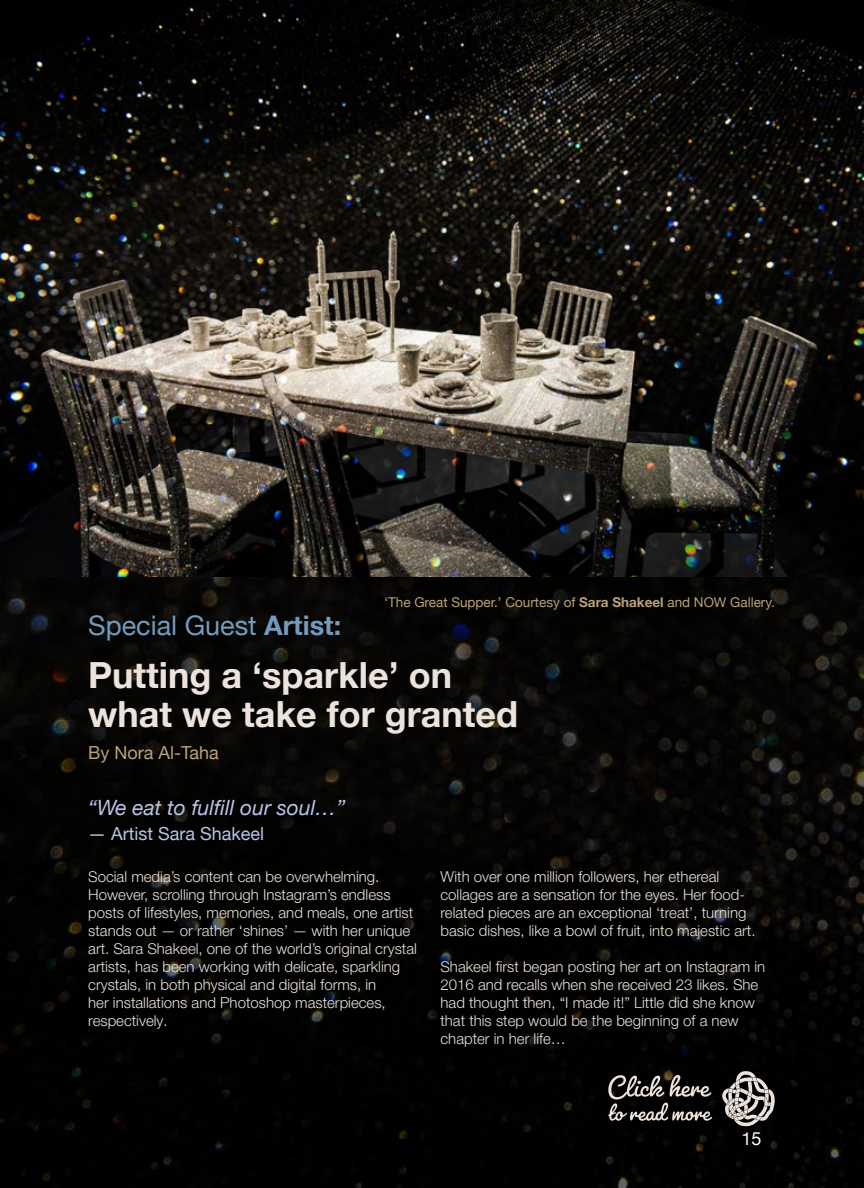
<style>
.page{position:relative;width:864px;height:1188px;background:#fff}
.page>*{position:absolute;margin:0;border:0;box-sizing:border-box;transform-origin:0 0}
.t1{font:700 36px/39px "Helvetica Neue";color:#ece3dc}
.t2{font:27px "Helvetica Neue";color:#739bbe}
.t3{font:italic 21px "Helvetica Neue";color:#b9c4e4}
.t4{font:18px "Helvetica Neue";color:#b9c4e4}
.t5{font:18px "Helvetica Neue";color:#b9a278}
.t6{font:18px "Helvetica Neue";color:#fff}
.t7{font:300 15px/18px "Helvetica Neue";color:#ece3dc}
.t8{font:13.5px "Helvetica Neue";color:#b9a278}
.s1{font-weight:700}
</style>
<div class="page">
<img style="left:0;top:577px;width:864px;height:611px">
<img style="left:0;top:0;width:864px;height:577px">
<svg style="left:722px;top:1071px;width:53px;height:55px;background:#6a6663"></svg>
<svg style="left:608px;top:1075px;width:105px;height:46px;background:#403e3c"></svg>
<h2 class="t2" style="left:88px;top:609px;width:254px">Special Guest <span class="s1">Artist:</span></h2>
<p class="t8" style="left:384px;top:594px;width:392px">‘The Great Supper.’ Courtesy of <span class="s1">Sara Shakeel</span> and NOW Gallery.</p>
<h1 class="t1" style="left:88px;top:656px;width:431px">Putting a ‘sparkle’ on what we take for granted</h1>
<p class="t5" style="left:88px;top:742px;width:132px">By Nora Al-Taha</p>
<h3 class="t3" style="left:88px;top:792px;width:259px">“We eat to fulfill our soul…”</h3>
<p class="t4" style="left:88px;top:823px;width:178px">— Artist Sara Shakeel</p>
<p class="t7" style="left:88px;top:867px;width:330px">Social media’s content can be overwhelming.<br>However, scrolling through Instagram’s endless posts of lifestyles, memories, and meals, one artist stands out — or rather ‘shines’ — with her unique art. Sara Shakeel, one of the world’s original crystal artists, has been working with delicate, sparkling crystals, in both physical and digital forms, in<br>her installations and Photoshop masterpieces, respectively.</p>
<p class="t7" style="left:441px;top:867px;width:317px">With over one million followers, her ethereal collages are a sensation for the eyes. Her food&shy;related pieces are an exceptional ‘treat’, turning basic dishes, like a bowl of fruit, into majestic art.</p>
<p class="t7" style="left:441px;top:957px;width:326px">Shakeel first began posting her art on Instagram in 2016 and recalls when she received 23 likes. She had thought then, “I made it!” Little did she know that this step would be the beginning of a new chapter in her life…</p>
<p class="t6" style="left:742px;top:1128px;width:22px">15</p>
</div>
